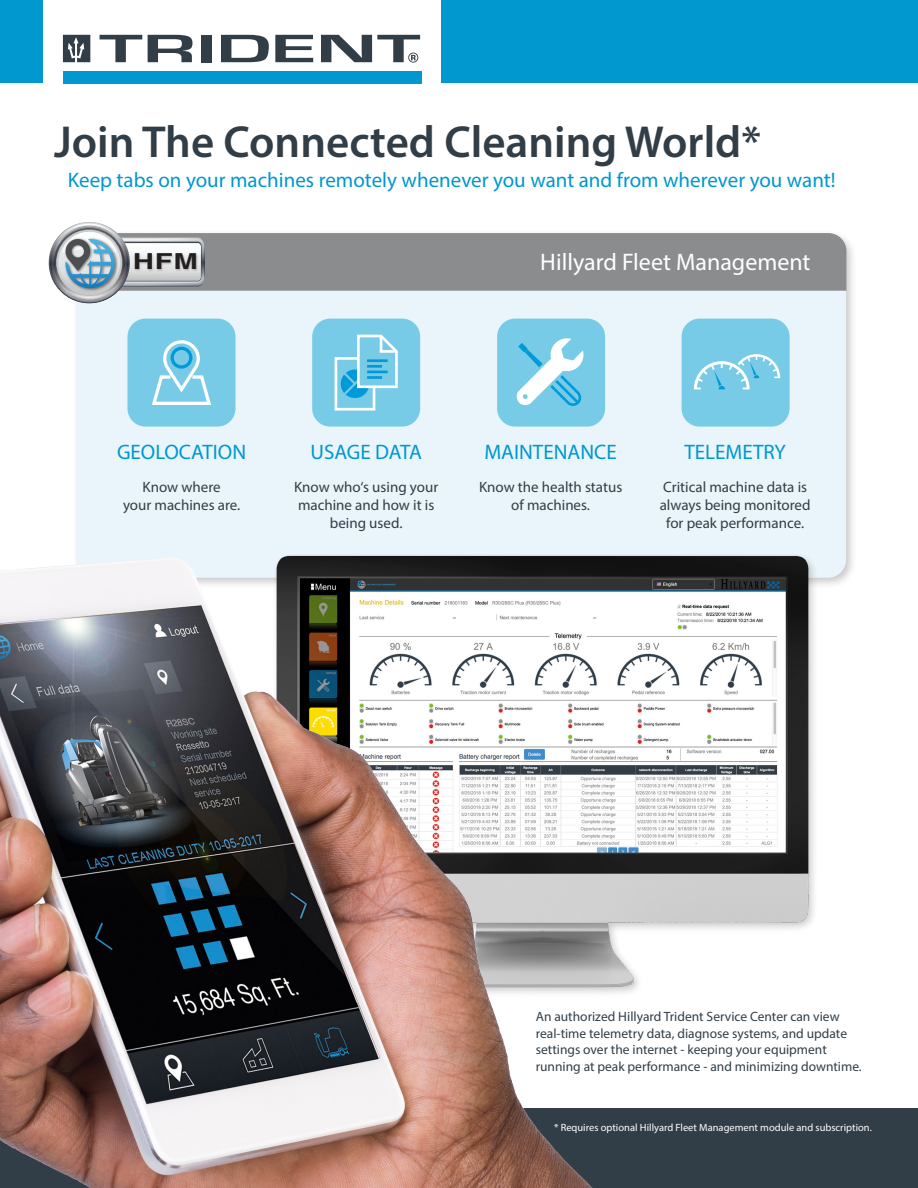
<style>
.page{position:relative;width:918px;height:1188px;background:#fff}
.page>*{position:absolute;margin:0;border:0;box-sizing:border-box;transform-origin:0 0}
.t1{font:600 45px "Myriad Pro";color:#313e48}
.t2{font:24px "Myriad Pro";color:#fff}
.t3{font:700 22.05px "Helvetica";color:#231f20;scale:1.33 1}
.Titoli_capitoli{font:21px "Myriad Pro";color:#0098ce}
.Titoli_capitoli-2{font:15px/18px "Myriad Pro";color:#313e48;text-align:center}
.t4{font:13.5px/16.5px "Myriad Pro";color:#313e48}
.t5{font:10.5px "Myriad Pro";color:#fff}
</style>
<div class="page">
<div style="left:0;top:0;width:918px;height:83px;background:#0098ce"></div>
<div style="left:44px;top:0;width:397px;height:130px;background:#fff"></div>
<svg style="left:100px;top:35px;width:42px;height:27px"></svg>
<svg style="left:148px;top:35px;width:45px;height:27px"></svg>
<div style="left:201px;top:35px;width:10px;height:27px;background:#313e48"></div>
<svg style="left:221px;top:35px;width:48px;height:27px"></svg>
<svg style="left:275px;top:35px;width:38px;height:27px"></svg>
<svg style="left:321px;top:35px;width:99px;height:28px"></svg>
<div style="left:63px;top:71px;width:358px;height:13px;background:#0098ce"></div>
<svg style="left:63px;top:35px;width:27px;height:27px"></svg>
<div style="left:0;top:1109px;width:918px;height:79px;background:#313e48"></div>
<div style="left:72px;top:229px;width:785px;height:360px;background:#231f20;opacity:.25"></div>
<div style="left:77px;top:234px;width:769px;height:344px;background:#e9f4fb;border-radius:18px"></div>
<div style="left:128px;top:319px;width:108px;height:108px;background:#78cbe7;border-radius:18px"></div>
<svg style="left:152px;top:340px;width:59px;height:65px"></svg>
<div style="left:171px;top:347px;width:21px;height:22px;border:3px solid #009ad9;border-radius:50%"></div>
<div style="left:312px;top:319px;width:108px;height:108px;background:#78cbe7;border-radius:18px"></div>
<svg style="left:334px;top:334px;width:64px;height:77px"></svg>
<hr style="left:367px;top:359px;width:21px;height:3px;background:#009ad9">
<hr style="left:367px;top:365px;width:15px;height:3px;background:#009ad9">
<hr style="left:367px;top:371px;width:21px;height:2px;background:#009ad9">
<hr style="left:367px;top:376px;width:15px;height:3px;background:#009ad9">
<div style="left:497px;top:319px;width:108px;height:108px;background:#78cbe7;border-radius:18px"></div>
<svg style="left:516px;top:338px;width:68px;height:68px"></svg>
<div style="left:682px;top:319px;width:108px;height:108px;background:#78cbe7;border-radius:18px"></div>
<svg style="left:694px;top:354px;width:86px;height:35px"></svg>
<div style="left:205px;top:233px;width:641px;height:58px;background:#8b8c8e"></div>
<img style="left:205px;top:246px;width:9px;height:38px">
<svg style="left:49px;top:222px;width:156px;height:81px"></svg>
<img style="left:284px;top:487px;width:573px;height:442px">
<img style="left:0;top:557px;width:721px;height:631px">
<p class="t1" style="left:54px;top:113px;width:708px">Join The Connected Cleaning World*</p>
<p class="Titoli_capitoli" style="left:68px;top:167px;width:769px">Keep tabs on your machines remotely whenever you want and from wherever you want!</p>
<p class="t3" style="left:133px;top:244px;width:51px">HFM</p>
<p class="t2" style="left:540px;top:247px;width:272px">Hillyard Fleet Management</p>
<p class="Titoli_capitoli" style="left:117px;top:439px;width:131px">GEOLOCATION</p>
<p class="Titoli_capitoli-2" style="left:143px;top:478px;width:80px">Know where</p>
<p class="Titoli_capitoli-2" style="left:123px;top:496px;width:119px">your machines are.</p>
<p class="Titoli_capitoli" style="left:310px;top:439px;width:113px">USAGE DATA</p>
<p class="Titoli_capitoli-2" style="left:294px;top:478px;width:146px">Know who‘s using your machine and how it is being used.</p>
<p class="Titoli_capitoli" style="left:485px;top:439px;width:134px">MAINTENANCE</p>
<p class="Titoli_capitoli-2" style="left:479px;top:478px;width:145px">Know the health status of machines.</p>
<p class="Titoli_capitoli" style="left:684px;top:439px;width:103px">TELEMETRY</p>
<p class="Titoli_capitoli-2" style="left:660px;top:478px;width:152px">Critical machine data is always being monitored for peak performance.</p>
<p class="t4" style="left:536px;top:1008px;width:327px">An authorized Hillyard Trident Service Center can view real-time telemetry data, diagnose systems, and update settings over the internet - keeping your equipment running at peak performance - and minimizing downtime.</p>
<p class="t5" style="left:554px;top:1121px;width:319px">* Requires optional Hillyard Fleet Management module and subscription.</p>
</div>
